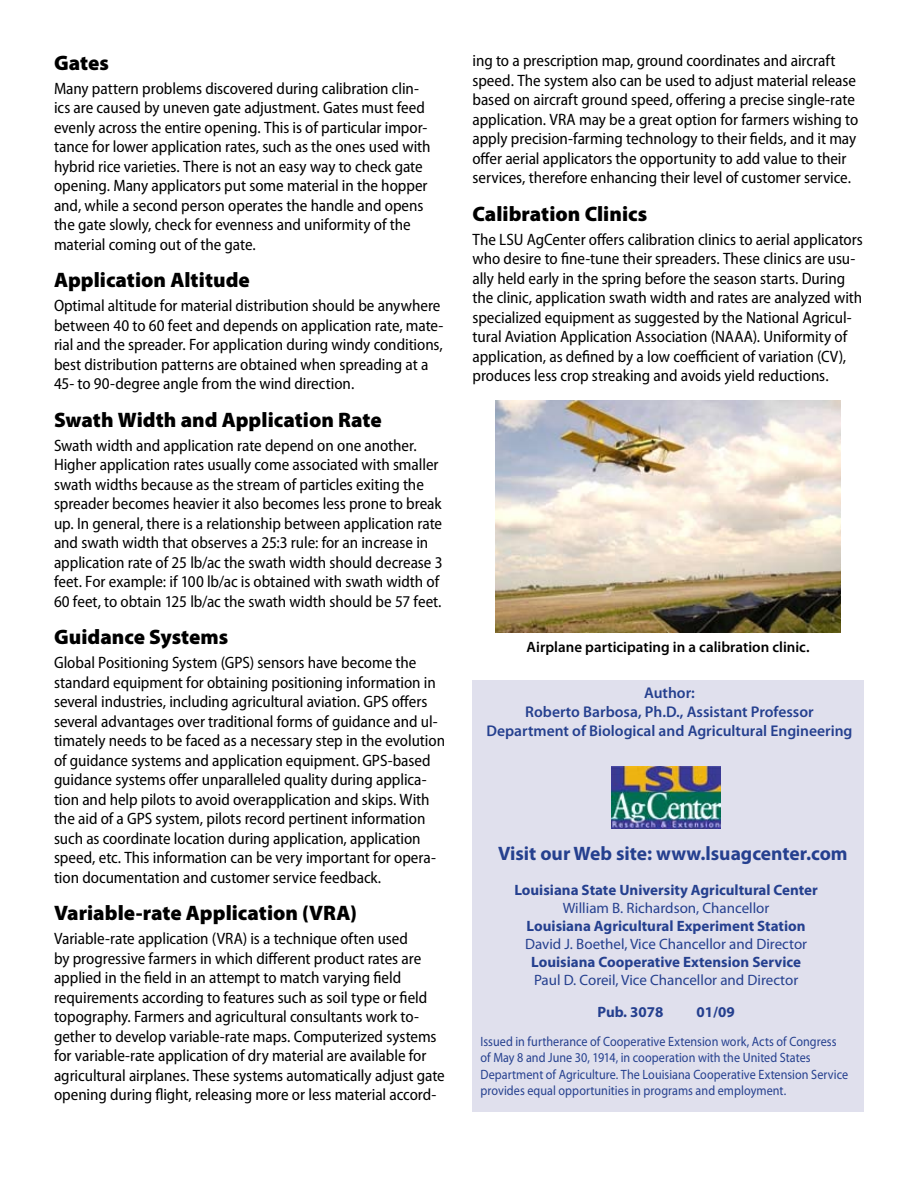
<style>
.page{position:relative;width:918px;height:1188px;background:#fff}
.page>*{position:absolute;margin:0;border:0;box-sizing:border-box;transform-origin:0 0}
.t1{font:900 21px "Myriad Pro";color:#000}
.t2{font:700 19.5px "Myriad Pro";color:#25408f}
.t3{font:semi-condensed 16.5px/19.5px "Myriad Pro";letter-spacing:-.005em;color:#000}
.t4{font:600 15.6px/18.6px "Myriad Pro";color:#25408f;text-align:center}
.t5{font:700 15px "Myriad Pro";color:#25408f}
.t6{font:15px "Myriad Pro";color:#25408f}
.t7{font:600 15px "Myriad Pro";color:#000}
.t8{font:13.5px/16.2px "Myriad Pro";letter-spacing:.005em;color:#25408f;scale:.9 1}
</style>
<div class="page">
<img style="left:496px;top:401px;width:345px;height:231px">
<div style="left:472px;top:680px;width:392px;height:432px;background:#e0e0ed"></div>
<img style="left:612px;top:766px;width:108px;height:62px">
<p class="t1" style="left:54px;top:51px;width:57px">Gates</p>
<p class="t3" style="left:54px;top:79px;width:378px">Many pattern problems discovered during calibration clin&shy;ics are caused by uneven gate adjustment. Gates must feed evenly across the entire opening. This is of particular impor&shy;tance for lower application rates, such as the ones used with hybrid rice varieties. There is not an easy way to check gate opening. Many applicators put some material in the hopper and, while a second person operates the handle and opens the gate slowly, check for evenness and uniformity of the material coming out of the gate.</p>
<p class="t1" style="left:54px;top:268px;width:197px">Application Altitude</p>
<p class="t3" style="left:54px;top:296px;width:391px">Optimal altitude for material distribution should be anywhere between 40 to 60 feet and depends on application rate, mate&shy;rial and the spreader. For application during windy conditions, best distribution patterns are obtained when spreading at a 45- to 90-degree angle from the wind direction.</p>
<p class="t1" style="left:54px;top:408px;width:329px">Swath Width and Application Rate</p>
<p class="t3" style="left:54px;top:436px;width:390px">Swath width and application rate depend on one another.<br>Higher application rates usually come associated with smaller swath widths because as the stream of particles exiting the spreader becomes heavier it also becomes less prone to break up. In general, there is a relationship between application rate and swath width that observes a 25:3 rule: for an increase in application rate of 25 lb/ac the swath width should decrease 3 feet. For example: if 100 lb/ac is obtained with swath width of 60 feet, to obtain 125 lb/ac the swath width should be 57 feet.</p>
<p class="t1" style="left:54px;top:625px;width:176px">Guidance Systems</p>
<p class="t3" style="left:54px;top:653px;width:393px">Global Positioning System (GPS) sensors have become the standard equipment for obtaining positioning information in several industries, including agricultural aviation. GPS offers several advantages over traditional forms of guidance and ul&shy;timately needs to be faced as a necessary step in the evolution of guidance systems and application equipment. GPS-based guidance systems offer unparalleled quality during applica&shy;tion and help pilots to avoid overapplication and skips. With the aid of a GPS system, pilots record pertinent information such as coordinate location during application, application speed, etc. This information can be very important for opera&shy;tion documentation and customer service feedback.</p>
<p class="t1" style="left:54px;top:901px;width:305px">Variable-rate Application (VRA)</p>
<p class="t3" style="left:54px;top:929px;width:392px">Variable-rate application (VRA) is a technique often used<br>by progressive farmers in which different product rates are applied in the field in an attempt to match varying field requirements according to features such as soil type or field topography. Farmers and agricultural consultants work to&shy;gether to develop variable-rate maps. Computerized systems for variable-rate application of dry material are available for agricultural airplanes. These systems automatically adjust gate opening during flight, releasing more or less material accord-</p>
<p class="t3" style="left:473px;top:51px;width:387px">ing to a prescription map, ground coordinates and aircraft speed. The system also can be used to adjust material release based on aircraft ground speed, offering a precise single-rate application. VRA may be a great option for farmers wishing to apply precision-farming technology to their fields, and it may offer aerial applicators the opportunity to add value to their services, therefore enhancing their level of customer service.</p>
<p class="t1" style="left:472px;top:202px;width:176px">Calibration Clinics</p>
<p class="t3" style="left:472px;top:230px;width:392px">The LSU AgCenter offers calibration clinics to aerial applicators who desire to fine-tune their spreaders. These clinics are usu&shy;ally held early in the spring before the season starts. During the clinic, application swath width and rates are analyzed with specialized equipment as suggested by the National Agricul&shy;tural Aviation Application Association (NAAA). Uniformity of application, as defined by a low coefficient of variation (CV), produces less crop streaking and avoids yield reductions.</p>
<p class="t7" style="left:527px;top:638px;width:285px">Airplane participating in a calibration clinic.</p>
<p class="t4" style="left:486px;top:684px;width:368px">Author:<br>Roberto Barbosa, Ph.D., Assistant Professor<br>Department of Biological and Agricultural Engineering</p>
<p class="t2" style="left:498px;top:840px;width:351px">Visit our Web site: www.lsuagcenter.com</p>
<p class="t5" style="left:514px;top:880px;width:305px">Louisiana State University Agricultural Center</p>
<p class="t6" style="left:563px;top:899px;width:208px">William B. Richardson, Chancellor</p>
<p class="t5" style="left:527px;top:916px;width:281px">Louisiana Agricultural Experiment Station</p>
<p class="t6" style="left:525px;top:935px;width:283px">David J. Boethel, Vice Chancellor and Director</p>
<p class="t5" style="left:531px;top:952px;width:271px">Louisiana Cooperative Extension Service</p>
<p class="t6" style="left:534px;top:971px;width:266px">Paul D. Coreil, Vice Chancellor and Director</p>
<p class="t5" style="left:598px;top:1002px;width:67px">Pub. 3078</p>
<p class="t5" style="left:697px;top:1002px;width:40px">01/09</p>
<p class="t8" style="left:480px;top:1033px;width:410px">Issued in furtherance of Cooperative Extension work, Acts of Congress of May 8 and June 30, 1914, in cooperation with the United States Department of Agriculture. The Louisiana Cooperative Extension Service provides equal opportunities in programs and employment.</p>
</div>
